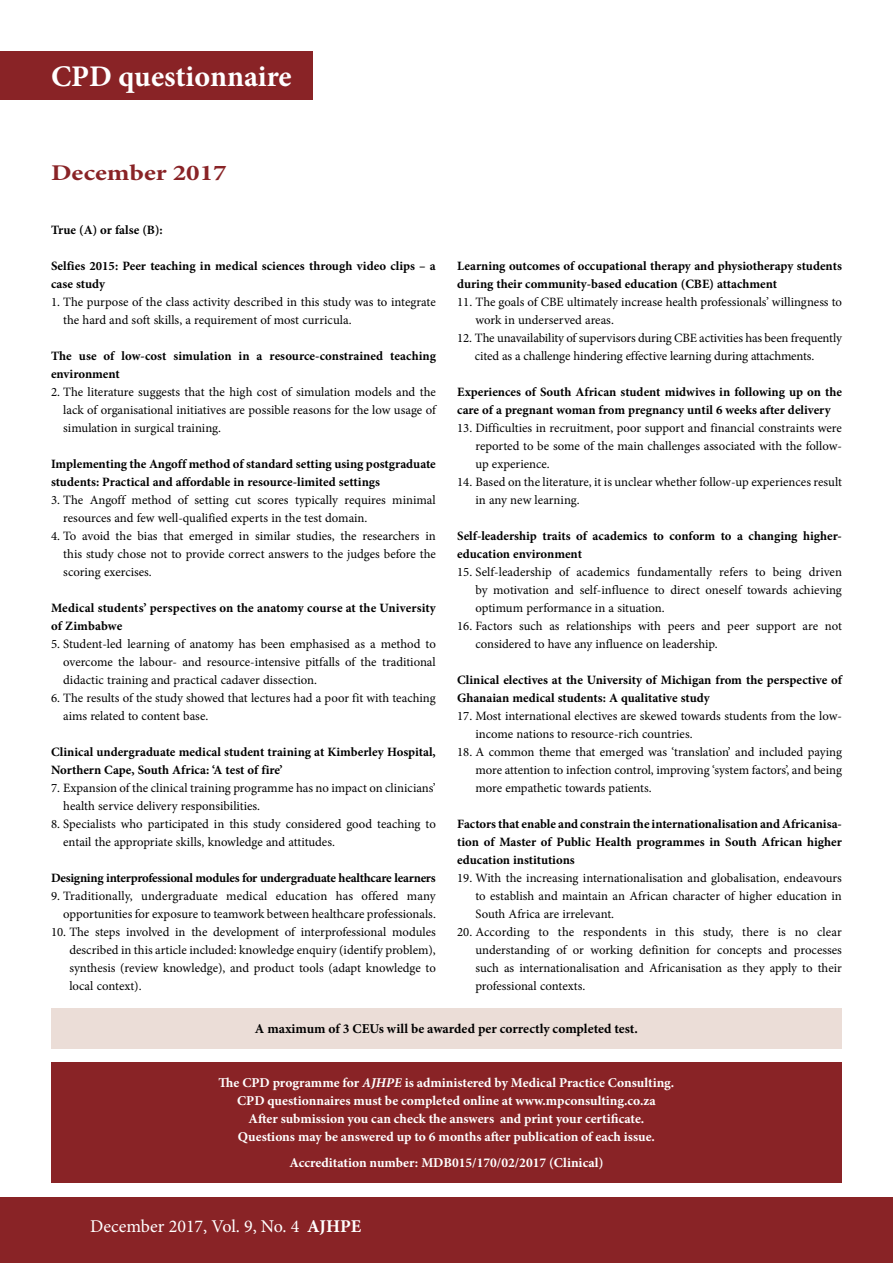
<style>
.page{position:relative;width:893px;height:1263px;background:#fff}
.page>*{position:absolute;margin:0;border:0;box-sizing:border-box;transform-origin:0 0}
.t1{font:700 30px "Minion Pro";color:#fff}
.t2{font:700 22.5px "Minion Pro";color:#892326;scale:1.2 1}
.t3{font:18px "Minion Pro";color:#fff}
.t4{font:700 13.5px/18px "Minion Pro";color:#fff;text-align:center}
.t5{font:700 13.5px "Minion Pro";color:#000}
.t6{font:12.75px/18px "Minion Pro";color:#000}
.t7{font:700 12.75px/18px "Minion Pro";color:#000}
.t8{font:700 12.75px "Minion Pro";letter-spacing:-.02em;color:#000}
.s1{font-style:italic}
.s2{font-weight:700}
</style>
<div class="page">
<div style="left:0;top:1197px;width:893px;height:66px;background:#892326"></div>
<div style="left:51px;top:1008px;width:791px;height:40px;background:#ebddd7"></div>
<div style="left:51px;top:1062px;width:791px;height:120px;background:#892326"></div>
<div style="left:0;top:51px;width:313px;height:49px;background:#892326"></div>
<h1 class="t1" style="left:51px;top:55px;width:242px">CPD questionnaire</h1>
<h2 class="t2" style="left:51px;top:157px;width:148px">December 2017</h2>
<p class="t7" style="left:51px;top:221px;width:113px">True (A) or false (B):</p>
<p class="t7" style="left:51px;top:257px;width:386px">Selfies 2015: Peer teaching in medical sciences through video clips – a case study</p>
<p class="t6" style="left:63px;top:293px;width:374px;text-indent:-12px">1. The purpose of the class activity described in this study was to integrate the hard and soft skills, a requirement of most curricula.</p>
<p class="t7" style="left:51px;top:347px;width:386px">The use of low-cost simulation in a resource-constrained teaching environment</p>
<p class="t6" style="left:63px;top:383px;width:374px;text-align:justify;text-indent:-12px">2. The literature suggests that the high cost of simulation models and the lack of organisational initiatives are possible reasons for the low usage of simulation in surgical training.</p>
<p class="t7" style="left:51px;top:455px;width:386px">Implementing the Angoff method of standard setting using postgraduate students: Practical and affordable in resource-limited settings</p>
<p class="t6" style="left:63px;top:491px;width:374px;text-indent:-12px">3. The Angoff method of setting cut scores typically requires minimal resources and few well-qualified experts in the test domain.</p>
<p class="t6" style="left:63px;top:527px;width:374px;text-align:justify;text-indent:-12px">4. To avoid the bias that emerged in similar studies, the researchers in this study chose not to provide correct answers to the judges before the scoring exercises.</p>
<p class="t7" style="left:51px;top:599px;width:386px">Medical students’ perspectives on the anatomy course at the University of Zimbabwe</p>
<p class="t6" style="left:63px;top:635px;width:374px;text-align:justify;text-indent:-12px">5. Student-led learning of anatomy has been emphasised as a method to overcome the labour- and resource-intensive pitfalls of the traditional didactic training and practical cadaver dissection.</p>
<p class="t6" style="left:63px;top:689px;width:374px;text-indent:-12px">6. The results of the study showed that lectures had a poor fit with teaching aims related to content base.</p>
<p class="t7" style="left:51px;top:743px;width:386px">Clinical undergraduate medical student training at Kimberley Hospital,<br>Northern Cape, South Africa: ‘A test of fire’</p>
<p class="t6" style="left:63px;top:779px;width:374px;text-indent:-12px">7. Expansion of the clinical training programme has no impact on clinicians’ health service delivery responsibilities.</p>
<p class="t6" style="left:63px;top:815px;width:374px;text-indent:-12px">8. Specialists who participated in this study considered good teaching to entail the appropriate skills, knowledge and attitudes.</p>
<p class="t8" style="left:51px;top:869px;width:386px">Designing interprofessional modules for undergraduate healthcare learners</p>
<p class="t6" style="left:51px;top:887px;width:386px;text-align:right">9. Traditionally, undergraduate medical education has offered many opportunities for exposure to teamwork between healthcare professionals.</p>
<p class="t6" style="left:69px;top:923px;width:368px;text-align:justify;text-indent:-18px">10. The steps involved in the development of interprofessional modules described in this article included: knowledge enquiry (identify problem), synthesis (review knowledge), and product tools (adapt knowledge to local context).</p>
<p class="t7" style="left:457px;top:257px;width:386px">Learning outcomes of occupational therapy and physiotherapy students during their community-based education (CBE) attachment</p>
<p class="t6" style="left:475px;top:293px;width:368px;text-indent:-18px">11. The goals of CBE ultimately increase health professionals’ willingness to work in underserved areas.</p>
<p class="t6" style="left:475px;top:329px;width:368px;text-indent:-18px">12. The unavailability of supervisors during CBE activities has been frequently cited as a challenge hindering effective learning during attachments.</p>
<p class="t7" style="left:457px;top:383px;width:386px">Experiences of South African student midwives in following up on the care of a pregnant woman from pregnancy until 6 weeks after delivery</p>
<p class="t6" style="left:475px;top:419px;width:368px;text-align:justify;text-indent:-18px">13. Difficulties in recruitment, poor support and financial constraints were reported to be some of the main challenges associated with the follow&shy;up experience.</p>
<p class="t6" style="left:475px;top:473px;width:368px;text-indent:-18px">14. Based on the literature, it is unclear whether follow-up experiences result in any new learning.</p>
<p class="t7" style="left:457px;top:527px;width:386px">Self-leadership traits of academics to conform to a changing higher&shy;education environment</p>
<p class="t6" style="left:475px;top:563px;width:368px;text-align:justify;text-indent:-18px">15. Self-leadership of academics fundamentally refers to being driven by motivation and self-influence to direct oneself towards achieving optimum performance in a situation.</p>
<p class="t6" style="left:475px;top:617px;width:368px;text-indent:-18px">16. Factors such as relationships with peers and peer support are not considered to have any influence on leadership.</p>
<p class="t7" style="left:457px;top:671px;width:386px">Clinical electives at the University of Michigan from the perspective of<br>Ghanaian medical students: A qualitative study</p>
<p class="t6" style="left:475px;top:707px;width:368px;text-indent:-18px">17. Most international electives are skewed towards students from the low&shy;income nations to resource-rich countries.</p>
<p class="t6" style="left:475px;top:743px;width:368px;text-align:justify;text-indent:-18px">18. A common theme that emerged was ‘translation’ and included paying more attention to infection control, improving ‘system factors’, and being more empathetic towards patients.</p>
<p class="t7" style="left:457px;top:815px;width:386px;text-align:justify">Factors that enable and constrain the internationalisation and Africanisa&shy;tion of Master of Public Health programmes in South African higher education institutions</p>
<p class="t6" style="left:475px;top:869px;width:368px;text-align:justify;text-indent:-18px">19. With the increasing internationalisation and globalisation, endeavours to establish and maintain an African character of higher education in South Africa are irrelevant.</p>
<p class="t6" style="left:475px;top:923px;width:368px;text-align:justify;text-indent:-18px">20. According to the respondents in this study, there is no clear understanding of or working definition for concepts and processes such as internationalisation and Africanisation as they apply to their professional contexts.</p>
<p class="t5" style="left:255px;top:1019px;width:385px">A maximum of 3 CEUs will be awarded per correctly completed test.</p>
<p class="t4" style="left:219px;top:1073px;width:457px">The CPD programme for <span class="s1">AJHPE</span> is administered by Medical Practice Consulting.<br>CPD questionnaires must be completed online at www.mpconsulting.co.za<br>After submission you can check the answers and print your certificate.<br>Questions may be answered up to 6 months after publication of each issue.</p>
<p class="t4" style="left:289px;top:1154px;width:315px">Accreditation number: MDB015/170/02/2017 (Clinical)</p>
<h3 class="t3" style="left:90px;top:1214px;width:273px">December 2017, Vol. 9, No. 4 <span class="s2">AJHPE</span></h3>
</div>
